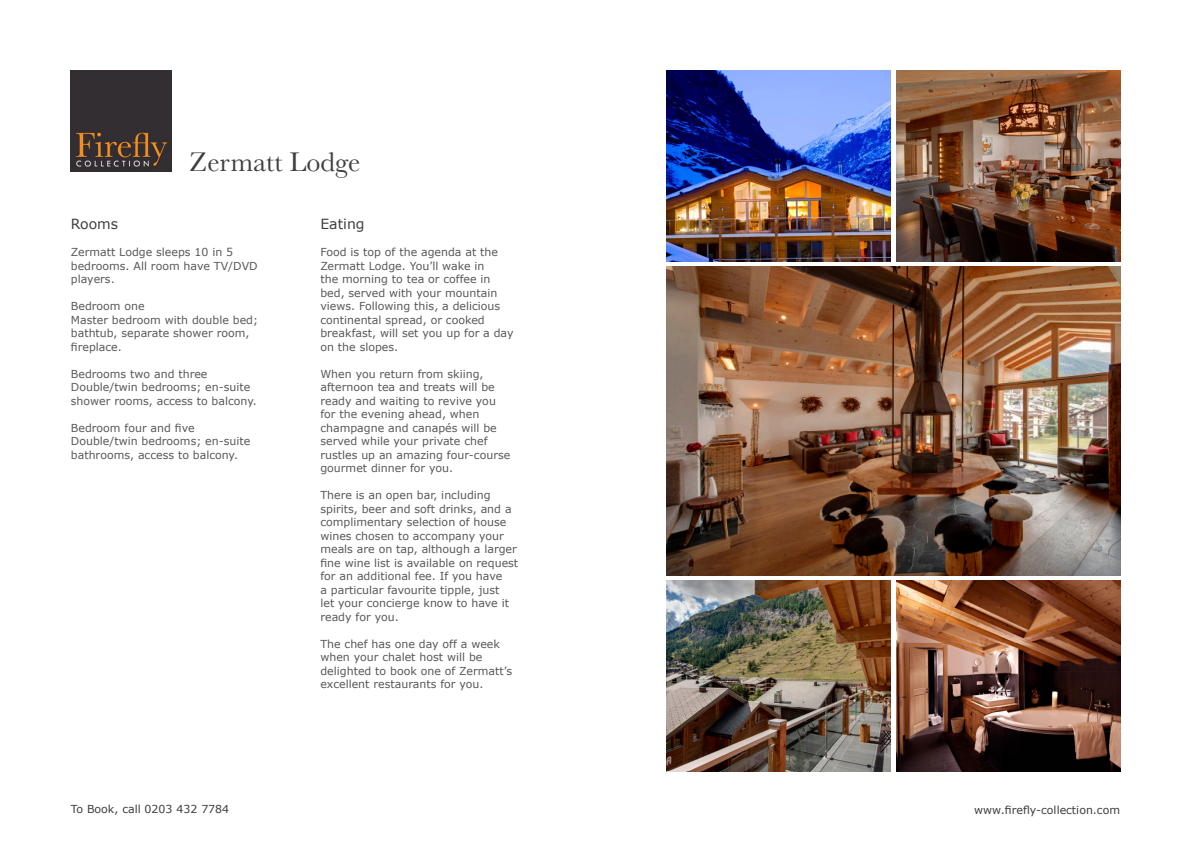
<style>
.page{position:relative;width:1191px;height:842px;background:#fff}
.page>*{position:absolute;margin:0;border:0;box-sizing:border-box;transform-origin:0 0}
.t1{font:28px "Baskerville";color:#3e3e3f}
.t2{font:14px "Verdana";color:#3e3e3f}
.t3{font:11px/13.5px "Verdana";color:#57585a}
.t4{font:11px "Verdana";color:#3e3e3f}
</style>
<div class="page">
<img style="left:71px;top:71px;width:101px;height:101px">
<img style="left:666px;top:267px;width:454px;height:308px">
<img style="left:666px;top:71px;width:224px;height:190px">
<img style="left:666px;top:581px;width:224px;height:190px">
<img style="left:896px;top:71px;width:224px;height:190px">
<img style="left:896px;top:581px;width:224px;height:190px">
<p class="t1" style="left:190px;top:145px;width:172px">Zermatt Lodge</p>
<p class="t2" style="left:71px;top:214px;width:49px">Rooms</p>
<p class="t3" style="left:71px;top:245px;width:188px">Zermatt Lodge sleeps 10 in 5 bedrooms. All room have TV/DVD players.</p>
<p class="t3" style="left:71px;top:299px;width:75px">Bedroom one</p>
<p class="t3" style="left:71px;top:313px;width:189px">Master bedroom with double bed; bathtub, separate shower room, fireplace.</p>
<p class="t3" style="left:71px;top:367px;width:138px">Bedrooms two and three</p>
<p class="t3" style="left:71px;top:380px;width:187px">Double/twin bedrooms; en-suite shower rooms, access to balcony.</p>
<p class="t3" style="left:71px;top:421px;width:125px">Bedroom four and five</p>
<p class="t3" style="left:71px;top:434px;width:181px">Double/twin bedrooms; en-suite bathrooms, access to balcony.</p>
<p class="t4" style="left:71px;top:801px;width:160px">To Book, call 0203 432 7784</p>
<p class="t2" style="left:320px;top:214px;width:46px">Eating</p>
<p class="t3" style="left:320px;top:245px;width:195px">Food is top of the agenda at the<br>Zermatt Lodge. You’ll wake in<br>the morning to tea or coffee in bed, served with your mountain views. Following this, a delicious continental spread, or cooked breakfast, will set you up for a day on the slopes.</p>
<p class="t3" style="left:320px;top:367px;width:191px">When you return from skiing, afternoon tea and treats will be ready and waiting to revive you for the evening ahead, when champagne and canapés will be served while your private chef rustles up an amazing four-course gourmet dinner for you.</p>
<p class="t3" style="left:320px;top:488px;width:199px">There is an open bar, including spirits, beer and soft drinks, and a complimentary selection of house wines chosen to accompany your meals are on tap, although a larger fine wine list is available on request for an additional fee. If you have<br>a particular favourite tipple, just<br>let your concierge know to have it ready for you.</p>
<p class="t3" style="left:320px;top:637px;width:193px">The chef has one day off a week when your chalet host will be delighted to book one of Zermatt’s excellent restaurants for you.</p>
<p class="t4" style="left:974px;top:802px;width:147px">www.firefly-collection.com</p>
</div>
